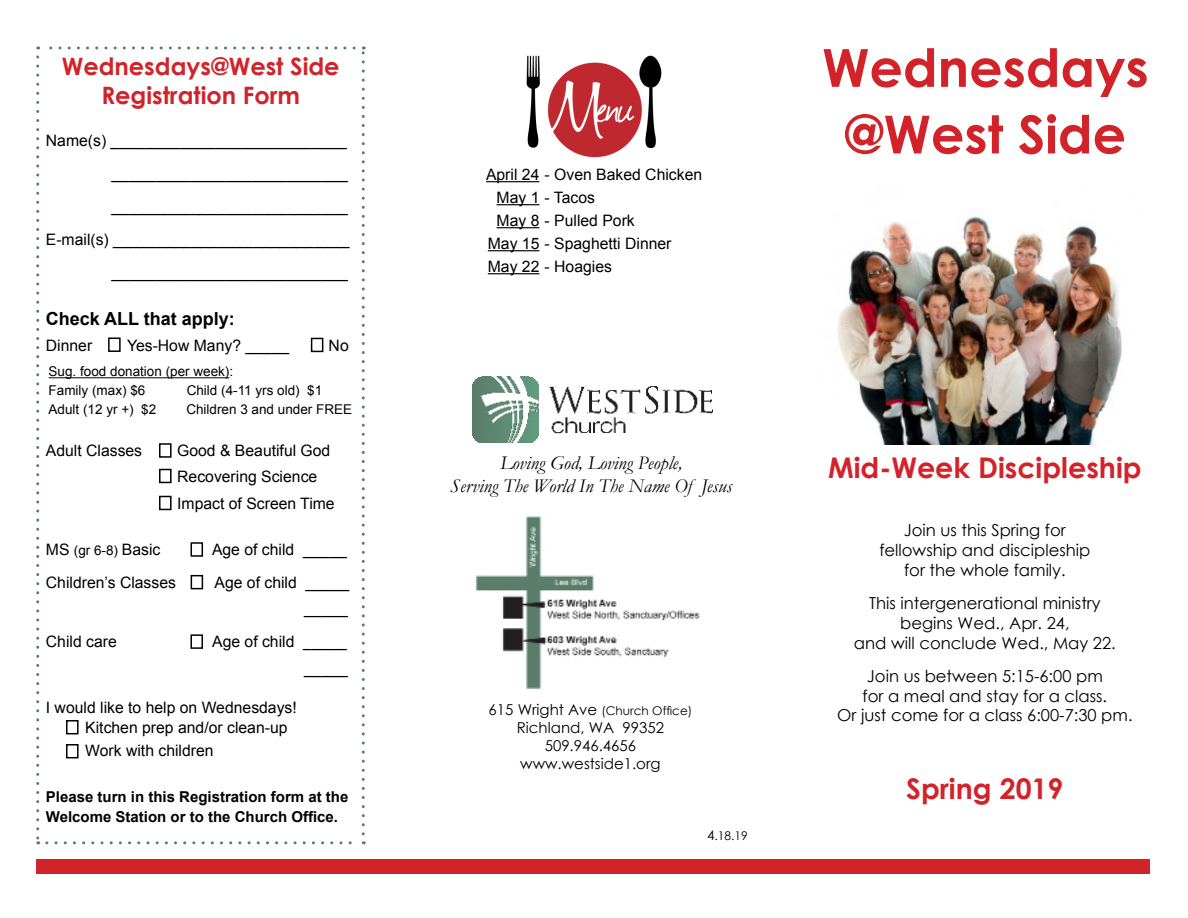
<style>
.page{position:relative;width:1188px;height:918px;background:#fff}
.page>*{position:absolute;margin:0;border:0;box-sizing:border-box;transform-origin:0 0}
.t1{font:700 52.5px/66.6px "Century Gothic";color:#d2232a;text-align:center}
.t2{font:700 28.5px "Century Gothic";color:#d2232a}
.t3{font:700 24px/28.8px "Century Gothic";color:#d2232a;text-align:center}
.t4{font:italic 19.5px/23.4px "Garamond";color:#000;text-align:center}
.t5{font:700 18px "Arial";color:#000}
.t6{font:16.5px/19.8px "Century Gothic";color:#000;text-align:center}
.t7{font:15.75px/33px "Arial";color:#000;text-align:right}
.t8{font:700 15px/19.5px "Arial";color:#000}
.t9{font:15px/18px "Century Gothic";color:#000;text-align:center}
.t10{font:13.5px/18.6px "Arial";color:#000}
.t11{font:12px "Century Gothic";color:#000}
.s1{font-size:13.5px}
.s2{font-size:15px}
</style>
<div class="page">
<svg style="left:36px;top:57px;width:3px;height:787px"></svg>
<svg style="left:47px;top:841px;width:317px;height:3px"></svg>
<svg style="left:362px;top:46px;width:3px;height:788px"></svg>
<svg style="left:38px;top:46px;width:316px;height:3px"></svg>
<div style="left:36px;top:860px;width:1114px;height:14px;background:#d2232a"></div>
<div style="left:311px;top:338px;width:12px;height:14px;border:2px solid #000"></div>
<div style="left:159px;top:443px;width:13px;height:15px;border:2px solid #000"></div>
<div style="left:159px;top:496px;width:13px;height:14px;border:2px solid #000"></div>
<div style="left:159px;top:469px;width:13px;height:14px;border:2px solid #000"></div>
<div style="left:191px;top:542px;width:12px;height:15px;border:2px solid #000"></div>
<div style="left:66px;top:720px;width:13px;height:14px;border:2px solid #000"></div>
<div style="left:66px;top:744px;width:13px;height:14px;border:2px solid #000"></div>
<img style="left:837px;top:216px;width:285px;height:228px">
<div style="left:191px;top:575px;width:12px;height:14px;border:2px solid #000"></div>
<div style="left:108px;top:338px;width:13px;height:14px;border:2px solid #000"></div>
<hr style="left:49px;top:377px;width:181px;height:1px;background:#000">
<div style="left:190px;top:634px;width:13px;height:15px;border:2px solid #000"></div>
<img style="left:473px;top:376px;width:240px;height:67px">
<img style="left:475px;top:516px;width:225px;height:174px">
<hr style="left:486px;top:181px;width:53px;height:1px;background:#000">
<hr style="left:497px;top:204px;width:42px;height:1px;background:#000">
<hr style="left:497px;top:227px;width:42px;height:1px;background:#000">
<hr style="left:488px;top:250px;width:51px;height:1px;background:#000">
<hr style="left:488px;top:273px;width:51px;height:1px;background:#000">
<img style="left:526px;top:55px;width:136px;height:103px">
<h3 class="t3" style="left:62px;top:51px;width:279px">Wednesdays@West Side<br>Registration Form</h3>
<p class="t7" style="left:46px;top:125px;width:305px">Name(s) ___________________________ ___________________________ ___________________________<br>E-mail(s) ___________________________ ___________________________</p>
<p class="t5" style="left:46px;top:307px;width:191px">Check ALL that apply:</p>
<p class="t7" style="left:46px;top:329px;width:48px">Dinner</p>
<p class="t7" style="left:127px;top:329px;width:164px">Yes-How Many? _____</p>
<p class="t7" style="left:329px;top:329px;width:22px">No</p>
<p class="t10" style="left:49px;top:362px;width:186px">Sug. food donation (per week):<br>Family (max) $6</p>
<p class="t10" style="left:187px;top:381px;width:137px">Child (4-11 yrs old) $1</p>
<p class="t10" style="left:49px;top:400px;width:109px">Adult (12 yr +) $2</p>
<p class="t10" style="left:186px;top:400px;width:167px">Children 3 and under FREE</p>
<p class="t7" style="left:46px;top:434px;width:98px">Adult Classes</p>
<p class="t7" style="left:177px;top:438px;width:159px;line-height:26.2px;text-align:left">Good &amp; Beautiful God<br>Recovering Science<br>Impact of Screen Time</p>
<p class="t7" style="left:46px;top:533px;width:116px">MS <span class="s1">(gr 6-8)</span> Basic</p>
<p class="t7" style="left:212px;top:533px;width:136px">Age of child _____</p>
<p class="t7" style="left:46px;top:566px;width:132px">Children’s Classes</p>
<p class="t7" style="left:215px;top:570px;width:136px;line-height:26.2px">Age of child _____ _____</p>
<p class="t7" style="left:46px;top:626px;width:72px">Child care</p>
<p class="t7" style="left:212px;top:629px;width:137px;line-height:26.2px">Age of child _____ _____</p>
<p class="t7" style="left:85px;top:698px;width:213px;line-height:19.5px;text-align:left;text-indent:-39px">I would like to help on Wednesdays!<br>Kitchen prep and/or clean-up</p>
<p class="t7" style="left:85px;top:734px;width:130px">Work with children</p>
<p class="t8" style="left:46px;top:788px;width:304px">Please turn in this Registration form at the<br>Welcome Station or to the Church Office.</p>
<p class="t7" style="left:486px;top:158px;width:218px">April 24 - Oven Baked Chicken</p>
<p class="t7" style="left:497px;top:181px;width:100px">May 1 - Tacos</p>
<p class="t7" style="left:497px;top:204px;width:140px">May 8 - Pulled Pork</p>
<p class="t7" style="left:488px;top:227px;width:185px">May 15 - Spaghetti Dinner</p>
<p class="t7" style="left:488px;top:250px;width:126px">May 22 - Hoagies</p>
<p class="t4" style="left:450px;top:451px;width:283px">Loving God, Loving People,<br>Serving The World In The Name Of Jesus</p>
<p class="t11" style="left:489px;top:702px;width:205px"><span class="s2">615 Wright Ave</span> (Church Office)</p>
<p class="t9" style="left:517px;top:718px;width:149px">Richland, WA 99352<br>509.946.4656 www.westside1.org</p>
<p class="t11" style="left:707px;top:828px;width:42px"><span class="s1">4</span>.18.19</p>
<h1 class="t1" style="left:822px;top:32px;width:328px">Wednesdays @West Side</h1>
<h2 class="t2" style="left:828px;top:446px;width:315px">Mid-Week Discipleship</h2>
<p class="t6" style="left:879px;top:520px;width:213px">Join us this Spring for fellowship and discipleship for the whole family.</p>
<p class="t6" style="left:854px;top:593px;width:263px">This intergenerational ministry begins Wed., Apr. 24,<br>and will conclude Wed., May 22.</p>
<p class="t6" style="left:837px;top:666px;width:297px">Join us between 5:15-6:00 pm<br>for a meal and stay for a class.<br>Or just come for a class 6:00-7:30 pm.</p>
<h2 class="t2" style="left:906px;top:767px;width:159px">Spring 2019</h2>
</div>
